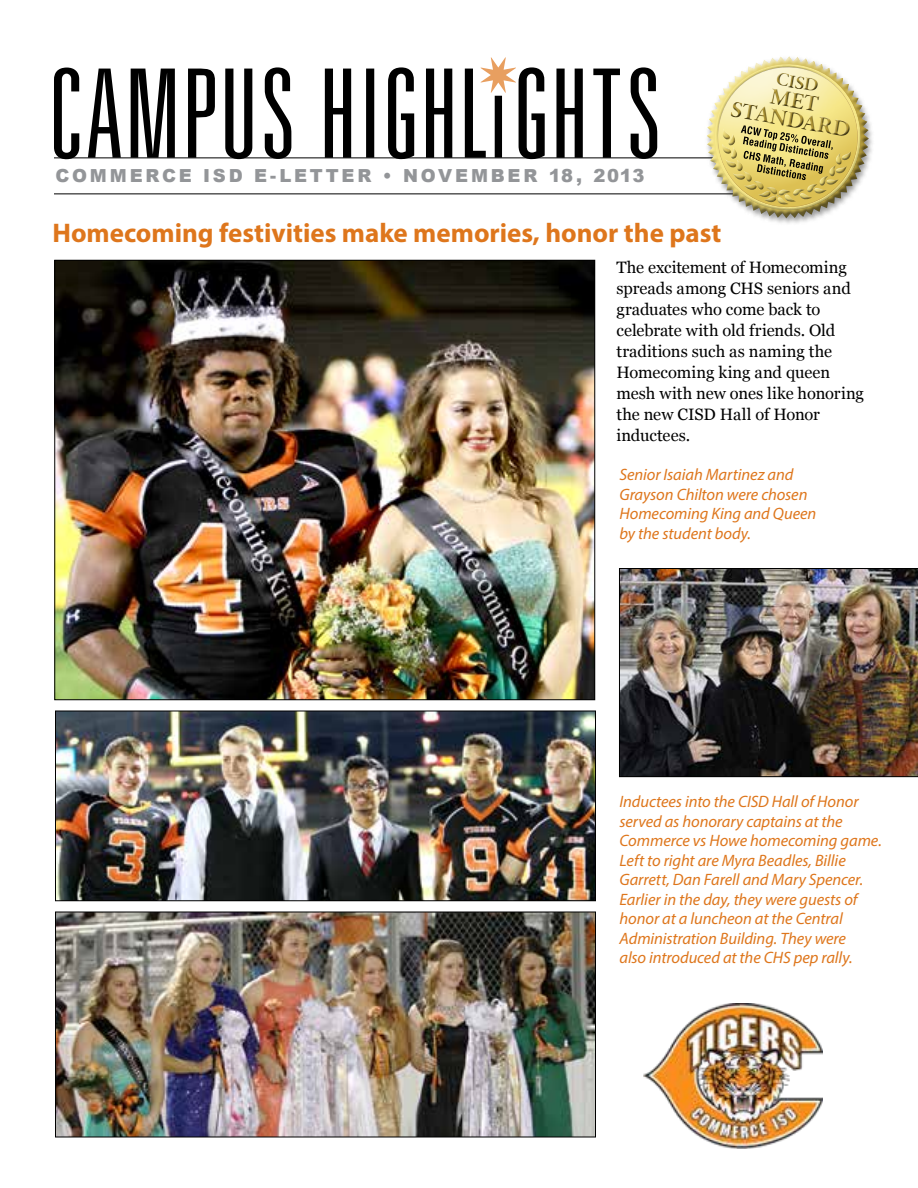
<style>
.page{position:relative;width:918px;height:1188px;background:#fff}
.page>*{position:absolute;margin:0;border:0;box-sizing:border-box;transform-origin:0 0}
.t1{font:700 27px "Myriad Pro";color:#de761c}
.t2{font:700 22.65px/19.5px "Adobe Garamond Pro";color:#b59b38;text-align:center}
.t3{font:700 18.75px "Adobe Garamond Pro";color:#b59b38}
.t4{font:900 18px "Arial";letter-spacing:.155em;color:#939598}
.t5{font:italic 16.5px/19.5px "Myriad Pro";letter-spacing:-.005em;color:#de761c}
.t6{font:16.5px/21px "Georgia";letter-spacing:-.01em;color:#000}
</style>
<div class="page">
<img style="left:56px;top:262px;width:537px;height:436px">
<svg style="left:54px;top:67px;width:603px;height:93px"></svg>
<hr style="left:54px;top:194px;width:733px;height:1px;background:#000">
<hr style="left:54px;top:158px;width:719px;height:1px;background:#000">
<svg style="left:481px;top:57px;width:35px;height:36px"></svg>
<img style="left:644px;top:1003px;width:178px;height:146px">
<img style="left:57px;top:713px;width:537px;height:186px">
<div style="left:55px;top:711px;width:541px;height:190px;border:1px solid #000"></div>
<img style="left:57px;top:914px;width:537px;height:221px">
<div style="left:55px;top:912px;width:541px;height:225px;border:1px solid #000"></div>
<svg style="left:693px;top:56px;width:180px;height:168px"></svg>
<img style="left:619px;top:568px;width:299px;height:209px">
<p class="t4" style="left:56px;top:163px;width:590px">COMMERCE ISD E-LETTER • NOVEMBER 18, 2013</p>
<p class="t3" style="left:778px;top:68px;width:44px;rotate:10deg">CISD</p>
<h2 class="t2" style="left:736px;top:81px;width:123px;rotate:10deg">MET<br>STANDARD</h2>
<h1 class="t1" style="left:52px;top:215px;width:670px">Homecoming festivities make memories, honor the past</h1>
<p class="t6" style="left:616px;top:257px;width:249px">The excitement of Homecoming spreads among CHS seniors and graduates who come back to celebrate with old friends. Old traditions such as naming the<br>Homecoming king and queen mesh with new ones like honoring the new CISD Hall of Honor inductees.</p>
<p class="t5" style="left:619px;top:465px;width:198px">Senior Isaiah Martinez and<br>Grayson Chilton were chosen<br>Homecoming King and Queen by the student body.</p>
<p class="t5" style="left:619px;top:792px;width:264px">Inductees into the CISD Hall of Honor served as honorary captains at the Commerce vs Howe homecoming game.<br>Left to right are Myra Beadles, Billie Garrett, Dan Farell and Mary Spencer.<br>Earlier in the day, they were guests of honor at a luncheon at the Central Administration Building. They were<br>also introduced at the CHS pep rally.</p>
</div>
